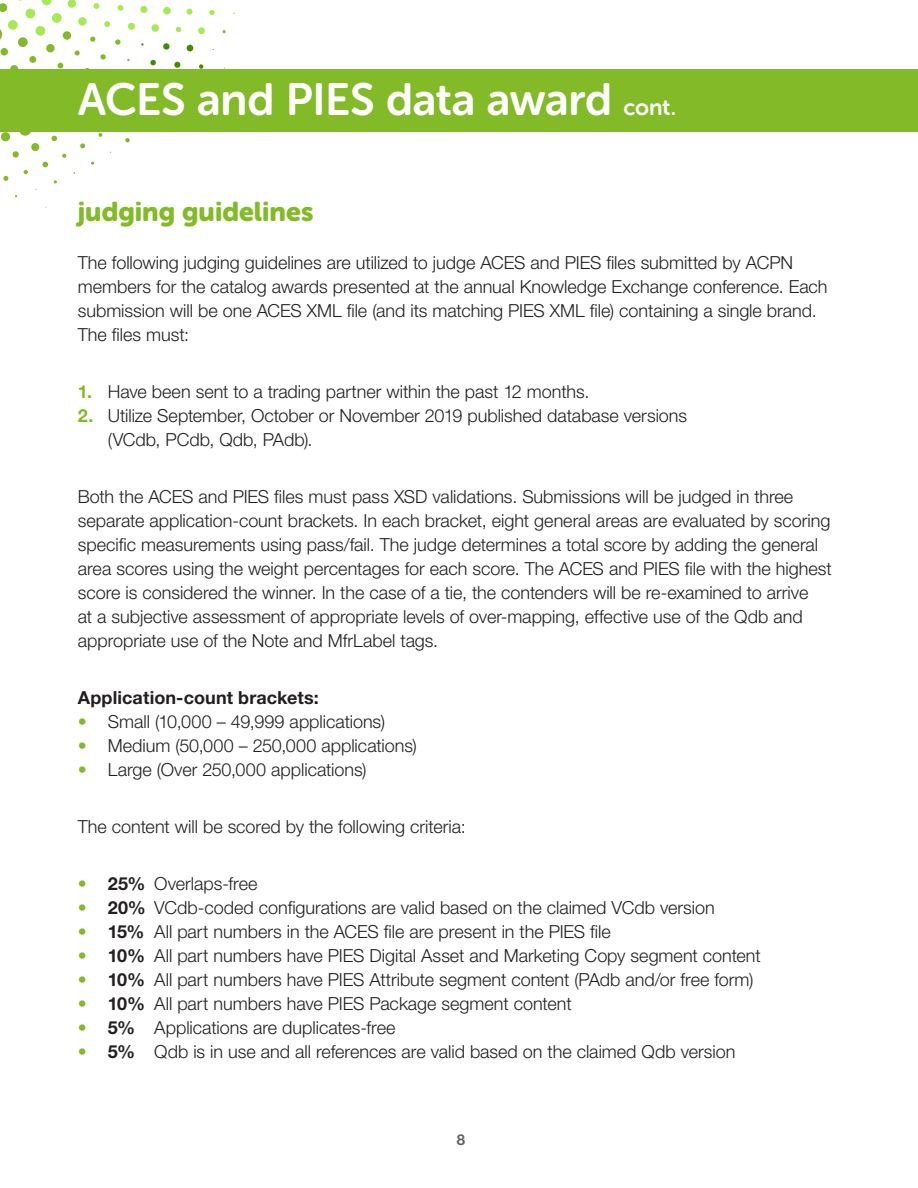
<style>
.page{position:relative;width:918px;height:1188px;background:#fff}
.page>*{position:absolute;margin:0;border:0;box-sizing:border-box;transform-origin:0 0}
.t1{font:45px "Museo Sans Rounded 700";letter-spacing:-.01em;color:#fff}
.body_copy{font:27px "Museo Sans Rounded 900";color:#82bb27}
.body_copy-2{font:300 18px/24px "Helvetica Neue LT Std";color:#231f20}
.body_copy-3{font:700 18px "Helvetica Neue LT Std";letter-spacing:.005em;color:#231f20}
.t2{font:700 15px "Helvetica Neue LT Std";color:#636366}
.s1{font-size:22.5px}
.s2{font-weight:700;color:#82bb27}
.s3{color:#82bb27}
.s4{font-weight:700}
</style>
<div class="page">
<div style="left:8px;top:20px;width:10px;height:10px;background:#a5ea52;border-radius:50%"></div>
<svg style="left:0;top:29px;width:2px;height:11px"></svg>
<svg style="left:52px;top:13px;width:10px;height:10px"></svg>
<div style="left:36px;top:26px;width:9px;height:10px;background:#a5ea52;border-radius:50%"></div>
<div style="left:18px;top:37px;width:10px;height:10px;background:#82bb27;border-radius:50%"></div>
<div style="left:0;top:48px;width:8px;height:8px;background:#82bb27;border-radius:50%"></div>
<svg style="left:94px;top:3px;width:5px;height:6px"></svg>
<div style="left:78px;top:17px;width:9px;height:9px;background:#a5ea52;border-radius:50%"></div>
<div style="left:63px;top:31px;width:8px;height:9px;background:#82bb27;border-radius:50%"></div>
<div style="left:46px;top:44px;width:9px;height:8px;background:#82bb27;border-radius:50%"></div>
<div style="left:29px;top:56px;width:7px;height:7px;background:#82bb27;border-radius:50%"></div>
<div style="left:10px;top:65px;width:8px;height:8px;background:#82bb27;border-radius:50%"></div>
<svg style="left:118px;top:5px;width:5px;height:6px"></svg>
<svg style="left:104px;top:21px;width:6px;height:6px"></svg>
<svg style="left:90px;top:37px;width:5px;height:5px"></svg>
<svg style="left:75px;top:50px;width:5px;height:6px"></svg>
<svg style="left:58px;top:63px;width:5px;height:5px"></svg>
<div style="left:140px;top:6px;width:7px;height:7px;background:#a5ea52;border-radius:50%"></div>
<div style="left:128px;top:23px;width:7px;height:7px;background:#a5ea52;border-radius:50%"></div>
<svg style="left:115px;top:39px;width:6px;height:6px"></svg>
<svg style="left:100px;top:54px;width:6px;height:6px"></svg>
<div style="left:163px;top:7px;width:8px;height:7px;background:#a5ea52;border-radius:50%"></div>
<div style="left:151px;top:24px;width:8px;height:8px;background:#a5ea52;border-radius:50%"></div>
<div style="left:19px;top:124px;width:12px;height:12px;background:#82bb27;border-radius:50%"></div>
<div style="left:1px;top:132px;width:9px;height:9px;background:#82bb27;border-radius:50%"></div>
<svg style="left:187px;top:9px;width:6px;height:6px"></svg>
<svg style="left:176px;top:27px;width:5px;height:5px"></svg>
<svg style="left:163px;top:43px;width:7px;height:7px"></svg>
<svg style="left:150px;top:60px;width:6px;height:5px"></svg>
<svg style="left:52px;top:136px;width:5px;height:5px"></svg>
<div style="left:31px;top:143px;width:8px;height:8px;background:#82bb27;border-radius:50%"></div>
<div style="left:13px;top:151px;width:6px;height:7px;background:#82bb27;border-radius:50%"></div>
<svg style="left:209px;top:10px;width:6px;height:5px"></svg>
<div style="left:198px;top:27px;width:7px;height:7px;background:#a5ea52;border-radius:50%"></div>
<svg style="left:187px;top:45px;width:6px;height:6px"></svg>
<svg style="left:174px;top:62px;width:6px;height:6px"></svg>
<svg style="left:98px;top:133px;width:4px;height:4px"></svg>
<svg style="left:80px;top:143px;width:5px;height:5px"></svg>
<svg style="left:62px;top:154px;width:4px;height:4px"></svg>
<svg style="left:42px;top:162px;width:6px;height:5px"></svg>
<svg style="left:24px;top:170px;width:4px;height:4px"></svg>
<svg style="left:3px;top:176px;width:5px;height:5px"></svg>
<svg style="left:199px;top:64px;width:4px;height:5px"></svg>
<svg style="left:125px;top:138px;width:5px;height:4px"></svg>
<svg style="left:54px;top:180px;width:3px;height:4px"></svg>
<svg style="left:0;top:0;width:82px;height:21px"></svg>
<div style="left:0;top:69px;width:918px;height:63px;background:#82bb27"></div>
<p class="t1" style="left:78px;top:75px;width:600px">ACES and PIES data award <span class="s1">cont.</span></p>
<p class="body_copy" style="left:78px;top:196px;width:237px">judging guidelines</p>
<p class="body_copy-2" style="left:78px;top:250px;width:751px">The following judging guidelines are utilized to judge ACES and PIES files submitted by ACPN members for the catalog awards presented at the annual Knowledge Exchange conference. Each submission will be one ACES XML file (and its matching PIES XML file) containing a single brand.<br>The files must:</p>
<p class="body_copy-2" style="left:78px;top:379px;width:513px"><span class="s2">1.</span> Have been sent to a trading partner within the past 12 months.</p>
<p class="body_copy-2" style="left:108px;top:403px;width:581px;text-indent:-30px"><span class="s2">2.</span> Utilize September, October or November 2019 published database versions (VCdb, PCdb, Qdb, PAdb).</p>
<p class="body_copy-2" style="left:78px;top:484px;width:755px">Both the ACES and PIES files must pass XSD validations. Submissions will be judged in three separate application-count brackets. In each bracket, eight general areas are evaluated by scoring specific measurements using pass/fail. The judge determines a total score by adding the general area scores using the weight percentages for each score. The ACES and PIES file with the highest score is considered the winner. In the case of a tie, the contenders will be re-examined to arrive<br>at a subjective assessment of appropriate levels of over-mapping, effective use of the Qdb and appropriate use of the Note and MfrLabel tags.</p>
<p class="body_copy-3" style="left:78px;top:686px;width:243px">Application-count brackets:</p>
<p class="body_copy-2" style="left:78px;top:709px;width:309px"><span class="s3">•</span> Small (10,000 – 49,999 applications)</p>
<p class="body_copy-2" style="left:78px;top:733px;width:341px"><span class="s3">•</span> Medium (50,000 – 250,000 applications)</p>
<p class="body_copy-2" style="left:78px;top:757px;width:290px"><span class="s3">•</span> Large (Over 250,000 applications)</p>
<p class="body_copy-2" style="left:78px;top:814px;width:389px">The content will be scored by the following criteria:</p>
<p class="body_copy-2" style="left:78px;top:871px;width:181px"><span class="s3">•</span> <span class="s4">25%</span> Overlaps-free</p>
<p class="body_copy-2" style="left:78px;top:895px;width:639px"><span class="s3">•</span> <span class="s4">20%</span> VCdb-coded configurations are valid based on the claimed VCdb version</p>
<p class="body_copy-2" style="left:78px;top:919px;width:535px"><span class="s3">•</span> <span class="s4">15%</span> All part numbers in the ACES file are present in the PIES file</p>
<p class="body_copy-2" style="left:78px;top:943px;width:684px"><span class="s3">•</span> <span class="s4">10%</span> All part numbers have PIES Digital Asset and Marketing Copy segment content</p>
<p class="body_copy-2" style="left:78px;top:967px;width:677px"><span class="s3">•</span> <span class="s4">10%</span> All part numbers have PIES Attribute segment content (PAdb and/or free form)</p>
<p class="body_copy-2" style="left:78px;top:991px;width:495px"><span class="s3">•</span> <span class="s4">10%</span> All part numbers have PIES Package segment content</p>
<p class="body_copy-2" style="left:78px;top:1015px;width:319px"><span class="s3">•</span> <span class="s4">5%</span> Applications are duplicates-free</p>
<p class="body_copy-2" style="left:78px;top:1039px;width:659px"><span class="s3">•</span> <span class="s4">5%</span> Qdb is in use and all references are valid based on the claimed Qdb version</p>
<p class="t2" style="left:457px;top:1130px;width:10px">8</p>
</div>
